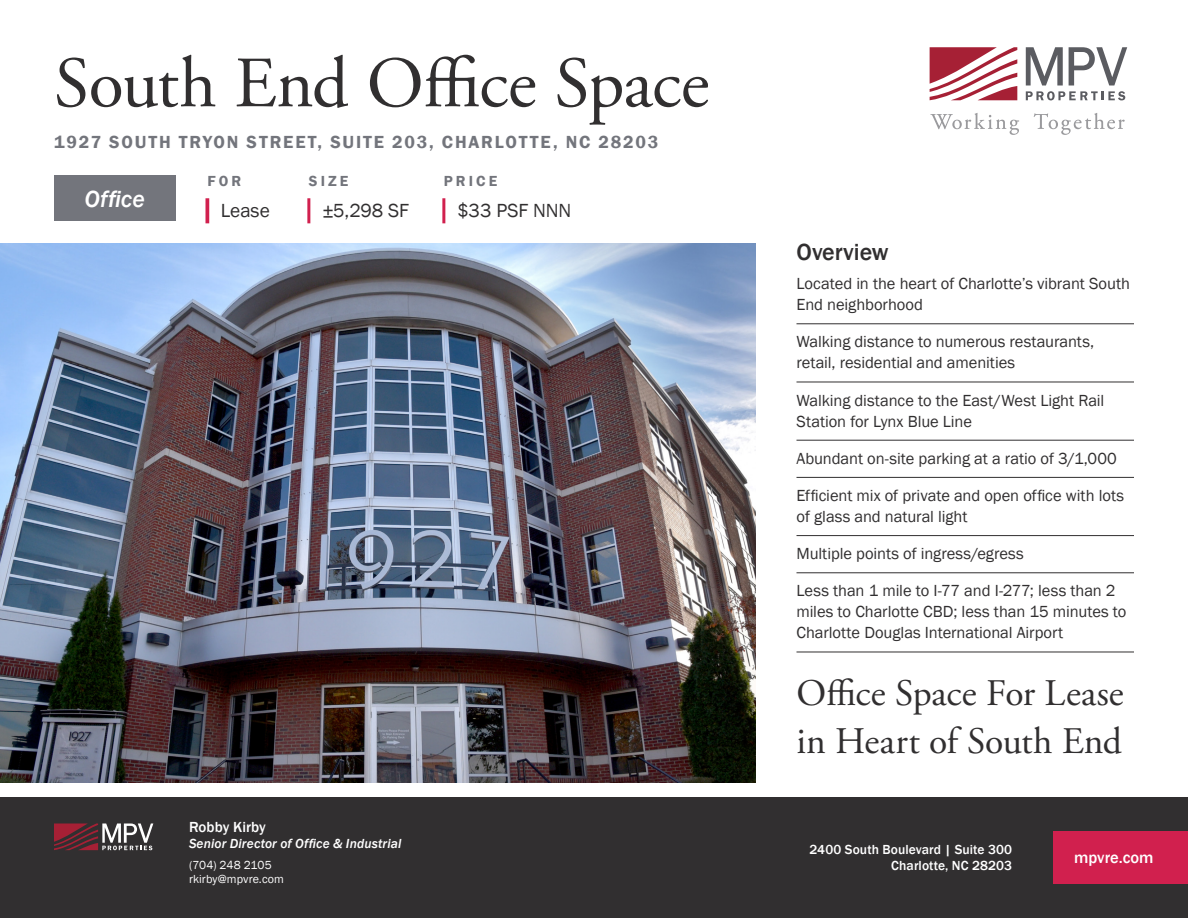
<style>
.page{position:relative;width:1188px;height:918px;background:#fff}
.page>*{position:absolute;margin:0;border:0;box-sizing:border-box;transform-origin:0 0}
.t1{font:72px "Adobe Garamond Pro";letter-spacing:-.01em;color:#312f30}
.t2{font:37.5px/48px "Adobe Garamond Pro";color:#312f30}
.t3{font:500 24px "Franklin Gothic";letter-spacing:-.005em;color:#312f30}
.t4{font:italic 500 24px "Franklin Gothic";color:#fff}
.t5{font:19.5px "Franklin Gothic";letter-spacing:-.005em;color:#312f30}
.t6{font:600 18px "Franklin Gothic";letter-spacing:.1em;color:#73757c}
.t7{font:16.5px/21px "Franklin Gothic";letter-spacing:-.005em;color:#312f30}
.t8{font:500 16.5px "Franklin Gothic";color:#fff}
.t9{font:600 15px "Franklin Gothic";letter-spacing:.205em;color:#73757c}
.t10{font:500 15px "Franklin Gothic";color:#fff}
.t11{font:500 13.5px/16.2px "Franklin Gothic";letter-spacing:.01em;color:#fff;text-align:right}
.t12{font:italic 500 13.5px "Franklin Gothic";letter-spacing:.01em;color:#fff}
.t13{font:12px/14.4px "Franklin Gothic";letter-spacing:.01em;color:#fff}
</style>
<div class="page">
<img style="left:0;top:243px;width:756px;height:540px">
<hr style="left:796px;top:324px;width:338px;height:1px;background:#312f30">
<hr style="left:796px;top:382px;width:338px;height:1px;background:#312f30">
<hr style="left:796px;top:440px;width:338px;height:1px;background:#312f30">
<hr style="left:796px;top:477px;width:338px;height:1px;background:#312f30">
<hr style="left:796px;top:535px;width:338px;height:1px;background:#312f30">
<hr style="left:796px;top:573px;width:338px;height:1px;background:#312f30">
<hr style="left:796px;top:652px;width:338px;height:1px;background:#312f30">
<hr style="left:307px;top:198px;width:3px;height:25px;background:#d1204e">
<hr style="left:442px;top:198px;width:3px;height:25px;background:#d1204e">
<hr style="left:206px;top:198px;width:3px;height:25px;background:#d1204e">
<div style="left:54px;top:176px;width:122px;height:45px;background:#73757c"></div>
<div style="left:0;top:796px;width:1188px;height:122px;background:#312f30"></div>
<div style="left:1053px;top:831px;width:135px;height:53px;background:#d1204e"></div>
<svg style="left:54px;top:824px;width:99px;height:26px"></svg>
<svg style="left:1026px;top:47px;width:101px;height:53px"></svg>
<svg style="left:930px;top:47px;width:87px;height:53px"></svg>
<svg style="left:930px;top:113px;width:89px;height:22px"></svg>
<svg style="left:1034px;top:113px;width:91px;height:22px"></svg>
<p class="t1" style="left:54px;top:40px;width:657px">South End Office Space</p>
<p class="t6" style="left:54px;top:131px;width:606px">1927 SOUTH TRYON STREET, SUITE 203, CHARLOTTE, NC 28203</p>
<p class="t4" style="left:85px;top:184px;width:62px">Office</p>
<p class="t9" style="left:207px;top:172px;width:35px">FOR</p>
<p class="t9" style="left:309px;top:172px;width:41px">SIZE</p>
<p class="t9" style="left:444px;top:172px;width:55px">PRICE</p>
<p class="t5" style="left:221px;top:199px;width:50px">Lease</p>
<p class="t5" style="left:322px;top:199px;width:88px">±5,298 SF</p>
<p class="t5" style="left:457px;top:199px;width:115px">$33 PSF NNN</p>
<p class="t10" style="left:189px;top:817px;width:78px">Robby Kirby</p>
<p class="t12" style="left:189px;top:835px;width:214px">Senior Director of Office &amp; Industrial</p>
<p class="t13" style="left:189px;top:858px;width:96px">(704) 248 2105 rkirby@mpvre.com</p>
<p class="t3" style="left:796px;top:237px;width:94px">Overview</p>
<p class="t7" style="left:796px;top:273px;width:335px">Located in the heart of Charlotte’s vibrant South<br>End neighborhood</p>
<p class="t7" style="left:796px;top:332px;width:299px">Walking distance to numerous restaurants, retail, residential and amenities</p>
<p class="t7" style="left:796px;top:390px;width:309px">Walking distance to the East/West Light Rail<br>Station for Lynx Blue Line</p>
<p class="t7" style="left:796px;top:448px;width:322px">Abundant on-site parking at a ratio of 3/1,000</p>
<p class="t7" style="left:796px;top:485px;width:329px">Efficient mix of private and open office with lots of glass and natural light</p>
<p class="t7" style="left:796px;top:543px;width:229px">Multiple points of ingress/egress</p>
<p class="t7" style="left:796px;top:581px;width:332px">Less than 1 mile to I-77 and I-277; less than 2 miles to Charlotte CBD; less than 15 minutes to<br>Charlotte Douglas International Airport</p>
<p class="t2" style="left:796px;top:670px;width:329px">Office Space For Lease in Heart of South End</p>
<p class="t11" style="left:809px;top:841px;width:204px">2400 South Boulevard | Suite 300<br>Charlotte, NC 28203</p>
<p class="t8" style="left:1074px;top:847px;width:81px">mpvre.com</p>
</div>
